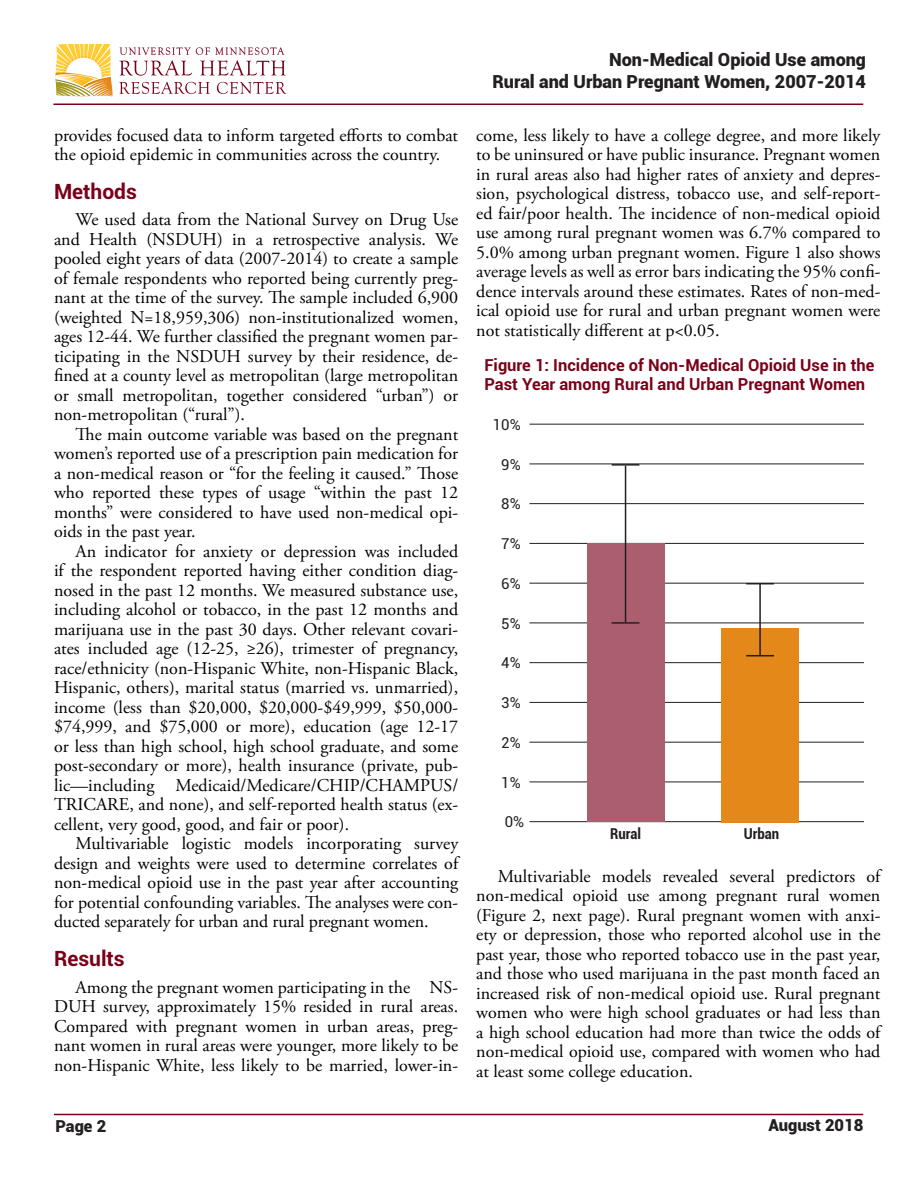
<style>
.page{position:relative;width:918px;height:1188px;background:#fff}
.page>*{position:absolute;margin:0;border:0;box-sizing:border-box;transform-origin:0 0}
.Section_header{font:700 21px "Roboto";color:#7a0019}
.Text_for_UMN_policy{font:18px/19.5px "Adobe Garamond Pro";color:#000;text-align:justify}
.t1{font:900 18px/21.6px "Roboto";color:#231f20;text-align:right}
.Figure_title{font:700 16.5px/19.5px "Roboto";color:#7a0019}
.t2{font:900 16.5px "Roboto";color:#231f20}
.t3{font:15px "Roboto";color:#231f20}
.t4{font:700 condensed 15px "Roboto";color:#231f20}
</style>
<div class="page">
<hr style="left:53px;top:104px;width:810px;height:1px;background:#7a0019">
<svg style="left:119px;top:82px;width:91px;height:12px"></svg>
<svg style="left:217px;top:82px;width:69px;height:12px"></svg>
<svg style="left:119px;top:47px;width:167px;height:29px"></svg>
<svg style="left:56px;top:44px;width:57px;height:52px"></svg>
<hr style="left:54px;top:1114px;width:809px;height:1px;background:#7a0019">
<hr style="left:529px;top:424px;width:335px;height:1px;background:#231f20">
<hr style="left:529px;top:464px;width:335px;height:1px;background:#231f20">
<hr style="left:529px;top:503px;width:335px;height:1px;background:#231f20">
<hr style="left:529px;top:543px;width:335px;height:1px;background:#231f20">
<hr style="left:529px;top:583px;width:335px;height:1px;background:#231f20">
<hr style="left:529px;top:623px;width:335px;height:1px;background:#231f20">
<hr style="left:529px;top:662px;width:335px;height:1px;background:#231f20">
<hr style="left:529px;top:702px;width:335px;height:1px;background:#231f20">
<hr style="left:529px;top:742px;width:335px;height:1px;background:#231f20">
<hr style="left:529px;top:782px;width:335px;height:1px;background:#231f20">
<hr style="left:529px;top:821px;width:335px;height:1px;background:#231f20">
<div style="left:722px;top:628px;width:77px;height:194px;background:#e38819"></div>
<hr style="left:759px;top:584px;width:2px;height:72px;background:#231f20">
<svg style="left:746px;top:655px;width:28px;height:1px"></svg>
<div style="left:587px;top:543px;width:77px;height:279px;background:#ab5e6e"></div>
<hr style="left:625px;top:466px;width:1px;height:156px;background:#231f20">
<hr style="left:612px;top:622px;width:27px;height:2px;background:#231f20">
<hr style="left:612px;top:464px;width:27px;height:2px;background:#231f20">
<p class="Text_for_UMN_policy" style="left:54px;top:126px;width:406px">provides focused data to inform targeted efforts to combat the opioid epidemic in communities across the country.</p>
<p class="Section_header" style="left:54px;top:177px;width:84px">Methods</p>
<p class="Text_for_UMN_policy" style="left:54px;top:210px;width:406px;text-indent:22px">We used data from the National Survey on Drug Use and Health (NSDUH) in a retrospective analysis. We pooled eight years of data (2007-2014) to create a sample of female respondents who reported being currently preg&shy;nant at the time of the survey. The sample included 6,900 (weighted N=18,959,306) non-institutionalized women, ages 12-44. We further classified the pregnant women par&shy;ticipating in the NSDUH survey by their residence, de&shy;fined at a county level as metropolitan (large metropolitan or small metropolitan, together considered “urban”) or non-metropolitan (“rural”).</p>
<p class="Text_for_UMN_policy" style="left:54px;top:425px;width:406px;text-indent:22px">The main outcome variable was based on the pregnant women’s reported use of a prescription pain medication for a non-medical reason or “for the feeling it caused.” Those who reported these types of usage “within the past 12 months” were considered to have used non-medical opi&shy;oids in the past year.</p>
<p class="Text_for_UMN_policy" style="left:54px;top:542px;width:406px;text-indent:22px">An indicator for anxiety or depression was included if the respondent reported having either condition diag&shy;nosed in the past 12 months. We measured substance use, including alcohol or tobacco, in the past 12 months and marijuana use in the past 30 days. Other relevant covari&shy;ates included age (12-25, ≥26), trimester of pregnancy, race/ethnicity (non-Hispanic White, non-Hispanic Black, Hispanic, others), marital status (married vs. unmarried), income (less than $20,000, $20,000-$49,999, $50,000- $74,999, and $75,000 or more), education (age 12-17 or less than high school, high school graduate, and some post-secondary or more), health insurance (private, pub&shy;lic—including Medicaid/Medicare/CHIP/CHAMPUS/ TRICARE, and none), and self-reported health status (ex&shy;cellent, very good, good, and fair or poor).</p>
<p class="Text_for_UMN_policy" style="left:54px;top:834px;width:406px;text-indent:22px">Multivariable logistic models incorporating survey design and weights were used to determine correlates of non-medical opioid use in the past year after accounting for potential confounding variables. The analyses were con&shy;ducted separately for urban and rural pregnant women.</p>
<p class="Section_header" style="left:54px;top:944px;width:72px">Results</p>
<p class="Text_for_UMN_policy" style="left:54px;top:978px;width:406px;text-indent:22px">Among the pregnant women participating in the NS-DUH survey, approximately 15% resided in rural areas.<br>Compared with pregnant women in urban areas, preg&shy;nant women in rural areas were younger, more likely to be non-Hispanic White, less likely to be married, lower-in-</p>
<p class="t1" style="left:492px;top:48px;width:375px">Non-Medical Opioid Use among<br>Rural and Urban Pregnant Women, 2007-2014</p>
<p class="Text_for_UMN_policy" style="left:476px;top:126px;width:406px">come, less likely to have a college degree, and more likely to be uninsured or have public insurance. Pregnant women in rural areas also had higher rates of anxiety and depres&shy;sion, psychological distress, tobacco use, and self-report&shy;ed fair/poor health. The incidence of non-medical opioid use among rural pregnant women was 6.7% compared to 5.0% among urban pregnant women. Figure 1 also shows average levels as well as error bars indicating the 95% confi&shy;dence intervals around these estimates. Rates of non-med&shy;ical opioid use for rural and urban pregnant women were not statistically different at p&lt;0.05.</p>
<p class="Figure_title" style="left:484px;top:355px;width:391px">Figure 1: Incidence of Non-Medical Opioid Use in the<br>Past Year among Rural and Urban Pregnant Women</p>
<p class="t3" style="left:493px;top:414px;width:29px">10%</p>
<p class="t3" style="left:501px;top:454px;width:21px">9%</p>
<p class="t3" style="left:501px;top:493px;width:21px">8%</p>
<p class="t3" style="left:501px;top:533px;width:21px">7%</p>
<p class="t3" style="left:501px;top:573px;width:21px">6%</p>
<p class="t3" style="left:501px;top:613px;width:21px">5%</p>
<p class="t3" style="left:501px;top:652px;width:21px">4%</p>
<p class="t3" style="left:501px;top:692px;width:21px">3%</p>
<p class="t3" style="left:501px;top:732px;width:21px">2%</p>
<p class="t3" style="left:501px;top:772px;width:21px">1%</p>
<p class="t3" style="left:505px;top:811px;width:21px">0%</p>
<p class="t4" style="left:610px;top:823px;width:32px">Rural</p>
<p class="t4" style="left:744px;top:823px;width:37px">Urban</p>
<p class="Text_for_UMN_policy" style="left:476px;top:867px;width:406px;text-indent:22px">Multivariable models revealed several predictors of non-medical opioid use among pregnant rural women (Figure 2, next page). Rural pregnant women with anxi&shy;ety or depression, those who reported alcohol use in the past year, those who reported tobacco use in the past year, and those who used marijuana in the past month faced an increased risk of non-medical opioid use. Rural pregnant women who were high school graduates or had less than a high school education had more than twice the odds of non-medical opioid use, compared with women who had at least some college education.</p>
<p class="t2" style="left:56px;top:1115px;width:52px">Page 2</p>
<p class="t2" style="left:768px;top:1113px;width:96px">August 2018</p>
</div>
